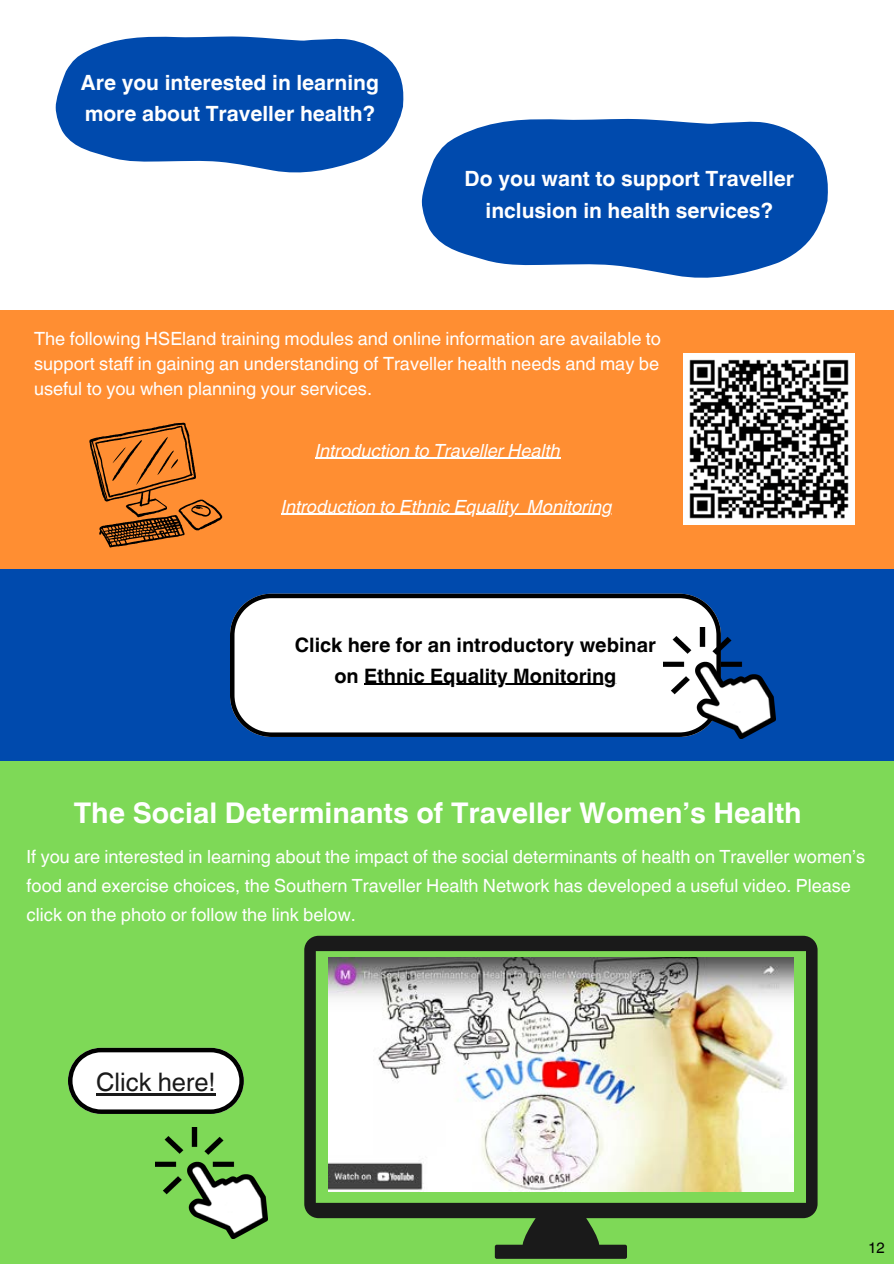
<style>
.page{position:relative;width:894px;height:1264px;background:#fff}
.page>*{position:absolute;margin:0;border:0;box-sizing:border-box;transform-origin:0 0}
.t1{font:700 28.5px "Helvetica World";color:#fff}
.t2{font:25.5px "Helvetica World";color:#1a1a1a}
.t3{font:700 21px/31.5px "Helvetica World";color:#fff}
.t4{font:700 19.95px/30.3px "Helvetica World";color:#000;text-align:center}
.t5{font:18.15px/29.2px "Helvetica World";color:#fff}
.t6{font:italic 18.15px "Helvetica World";color:#fff}
.t7{font:15px "Helvetica World";color:#000}
</style>
<div class="page">
<svg style="left:56px;top:36px;width:348px;height:137px;fill:#004aad"></svg>
<svg style="left:421px;top:118px;width:407px;height:160px;fill:#004aad"></svg>
<div style="left:0;top:310px;width:893px;height:268px;background:#ff8e32"></div>
<img style="left:683px;top:354px;width:171px;height:171px">
<div style="left:0;top:761px;width:893px;height:100px;background:#7ed957"></div>
<div style="left:0;top:569px;width:893px;height:192px;background:#004aad"></div>
<div style="left:0;top:861px;width:893px;height:402px;background:#7ed957"></div>
<svg style="left:68px;top:1047px;width:176px;height:66px;background:#c9d1c5"></svg>
<svg style="left:89px;top:422px;width:133px;height:125px"></svg>
<svg style="left:304px;top:935px;width:513px;height:323px"></svg>
<img style="left:328px;top:957px;width:464px;height:233px">
<img style="left:156px;top:1127px;width:111px;height:111px">
<svg style="left:230px;top:593px;width:490px;height:143px;background:#e8eaeb"></svg>
<img style="left:663px;top:627px;width:112px;height:111px">
<hr style="left:315px;top:457px;width:245px;height:2px;background:#fff">
<hr style="left:281px;top:513px;width:237px;height:2px;background:#fff">
<svg style="left:518px;top:513px;width:9px;height:2px"></svg>
<hr style="left:527px;top:513px;width:85px;height:2px;background:#fff">
<hr style="left:364px;top:683px;width:252px;height:2px;background:#000">
<hr style="left:96px;top:1092px;width:119px;height:3px;background:#1a1a1a">
<p class="t3" style="left:81px;top:64px;width:299px">Are you interested in learning more about Traveller health?</p>
<p class="t3" style="left:464px;top:161px;width:331px;text-align:center">Do you want to support Traveller inclusion in health services?</p>
<p class="t5" style="left:34px;top:327px;width:628px;line-height:24.8px;text-align:justify">The following HSEland training modules and online information are available to support staff in gaining an understanding of Traveller health needs and may be useful to you when planning your services.</p>
<p class="t6" style="left:315px;top:435px;width:246px">Introduction to Traveller Health</p>
<p class="t6" style="left:281px;top:491px;width:238px">Introduction to Ethnic Equality</p>
<h3 class="t6" style="left:527px;top:491px;width:86px">Monitoring</h3>
<p class="t4" style="left:295px;top:628px;width:362px">Click here for an introductory webinar on Ethnic Equality Monitoring</p>
<h2 class="t1" style="left:74px;top:790px;width:729px">The Social Determinants of Traveller Women’s Health</h2>
<h3 class="t5" style="left:27px;top:842px;width:840px">If you are interested in learning about the impact of the social determinants of health on Traveller women’s food and exercise choices, the Southern Traveller Health Network has developed a useful video. Please click on the photo or follow the link below.</h3>
<p class="t2" style="left:96px;top:1066px;width:121px">Click here!</p>
<p class="t7" style="left:867px;top:1238px;width:18px">12</p>
</div>
